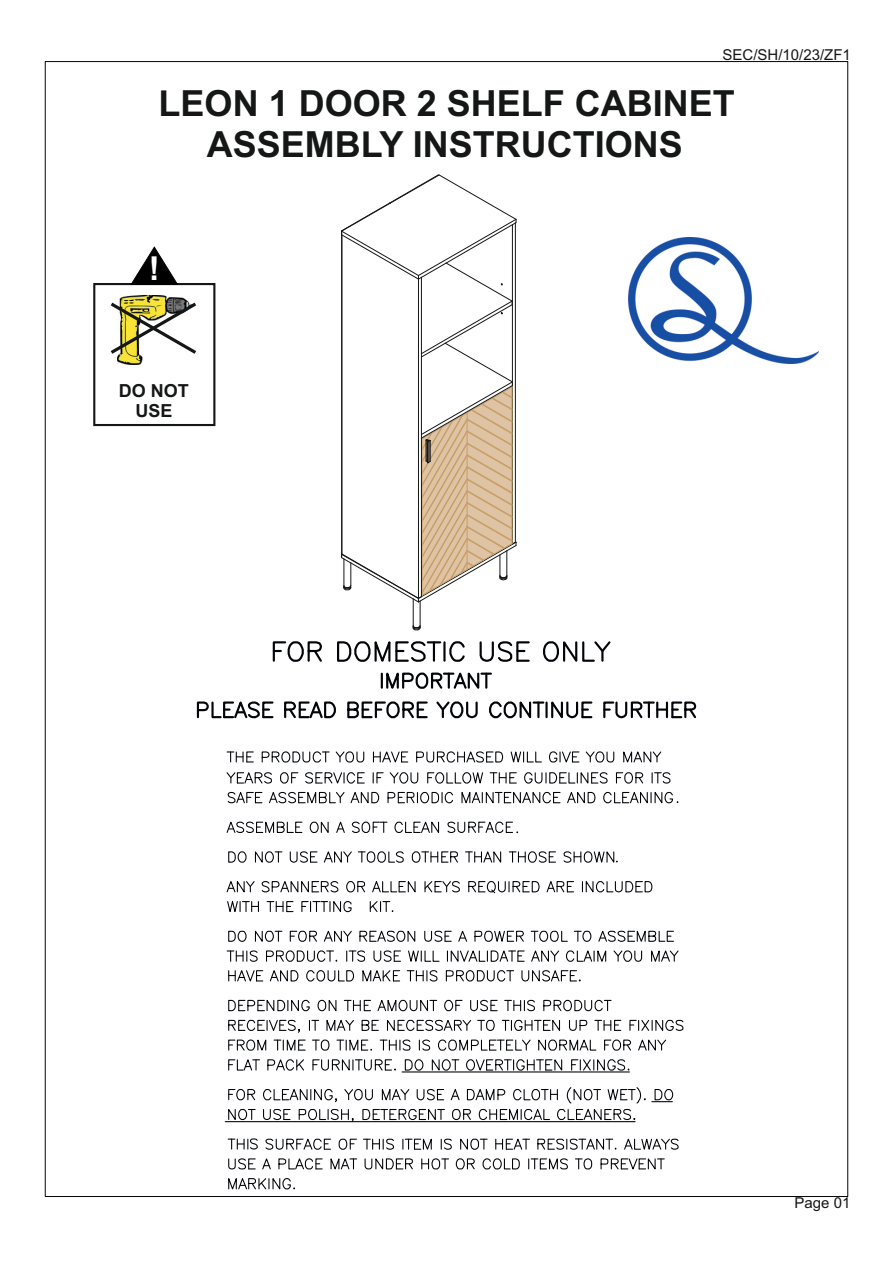
<style>
.page{position:relative;width:893px;height:1263px;background:#fff}
.page>*{position:absolute;margin:0;border:0;box-sizing:border-box;transform-origin:0 0}
.t1{font:700 36px/41.4px "Arial";color:#151616;text-align:center}
.t2{font:700 33px "Arial";color:#fff}
.t3{font:700 18px/20.1px "Arial";color:#151616;text-align:center}
.t4{font:15px "Arial";color:#151616}
</style>
<div class="page">
<img style="left:698px;top:237px;width:121px;height:126px">
<div style="left:93px;top:283px;width:122px;height:143px;border:2px solid #151616"></div>
<svg style="left:226px;top:751px;width:453px;height:53px"></svg>
<svg style="left:226px;top:821px;width:77px;height:12px"></svg>
<svg style="left:309px;top:821px;width:20px;height:12px"></svg>
<svg style="left:336px;top:821px;width:51px;height:12px"></svg>
<svg style="left:394px;top:821px;width:46px;height:12px"></svg>
<svg style="left:447px;top:821px;width:72px;height:13px"></svg>
<svg style="left:228px;top:851px;width:19px;height:12px"></svg>
<svg style="left:254px;top:851px;width:28px;height:12px"></svg>
<svg style="left:289px;top:851px;width:115px;height:12px"></svg>
<svg style="left:411px;top:851px;width:47px;height:12px"></svg>
<svg style="left:466px;top:851px;width:36px;height:12px"></svg>
<svg style="left:509px;top:851px;width:47px;height:12px"></svg>
<svg style="left:563px;top:851px;width:55px;height:12px"></svg>
<svg style="left:424px;top:881px;width:36px;height:12px"></svg>
<svg style="left:468px;top:881px;width:72px;height:13px"></svg>
<svg style="left:546px;top:881px;width:28px;height:12px"></svg>
<svg style="left:582px;top:881px;width:71px;height:12px"></svg>
<svg style="left:226px;top:881px;width:190px;height:32px"></svg>
<svg style="left:227px;top:930px;width:452px;height:52px"></svg>
<svg style="left:228px;top:999px;width:456px;height:74px"></svg>
<hr style="left:402px;top:1071px;width:227px;height:1px;background:#020408">
<svg style="left:228px;top:1089px;width:28px;height:34px"></svg>
<svg style="left:262px;top:1087px;width:412px;height:36px"></svg>
<hr style="left:225px;top:1121px;width:410px;height:1px;background:#020408">
<svg style="left:228px;top:1138px;width:451px;height:52px"></svg>
<svg style="left:107px;top:174px;width:591px;height:545px"></svg>
<p class="t4" style="left:723px;top:49px;width:130px">SEC/SH/10/23/ZF1</p>
<p class="t1" style="left:159px;top:86px;width:578px">LEON 1 DOOR 2 SHELF CABINET<br>ASSEMBLY INSTRUCTIONS</p>
<p class="t2" style="left:149px;top:256px;width:12px">!</p>
<p class="t3" style="left:119px;top:382px;width:72px">DO NOT<br>USE</p>
<p class="t4" style="left:794px;top:1197px;width:57px">Page 01</p>
</div>
